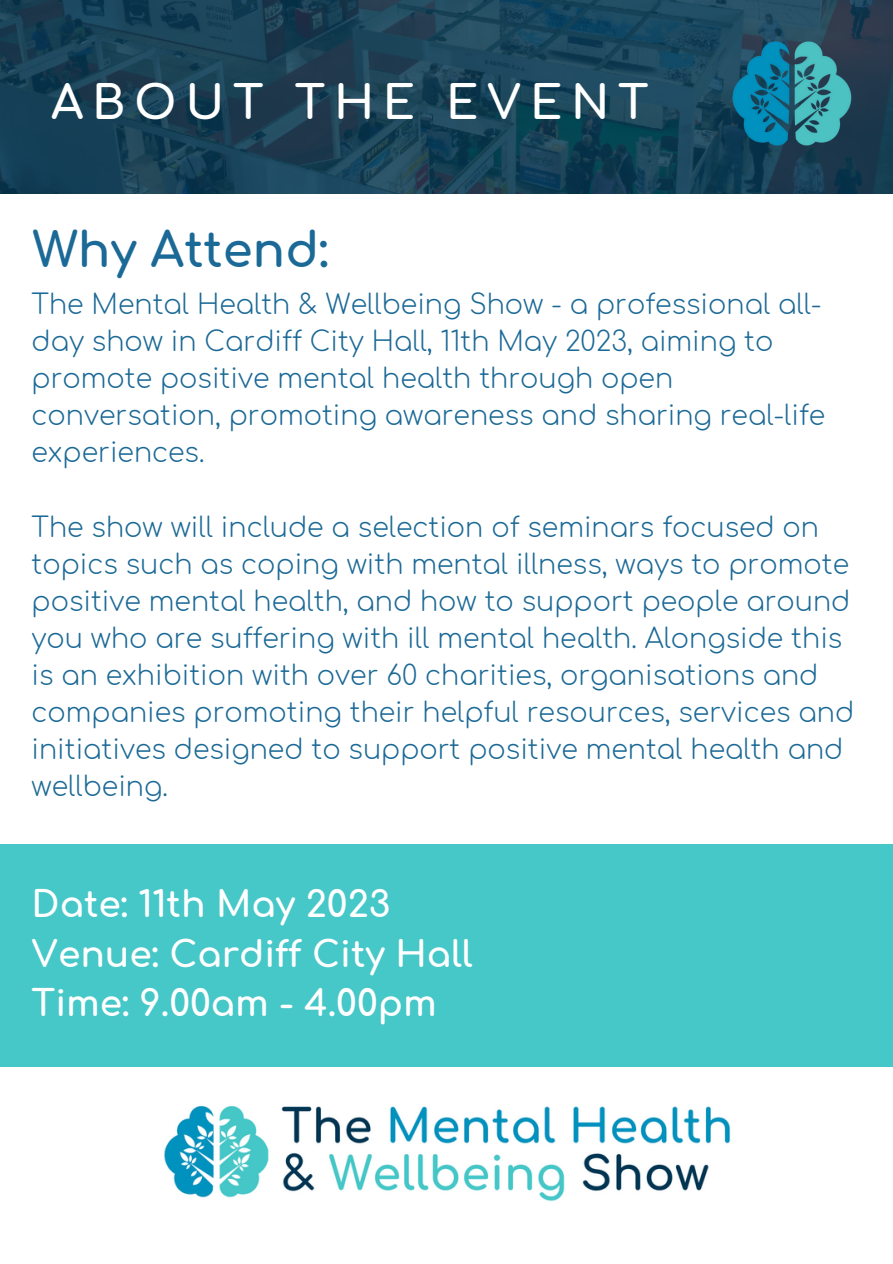
<style>
.page{position:relative;width:893px;height:1264px;background:#fff}
.page>*{position:absolute;margin:0;border:0;box-sizing:border-box;transform-origin:0 0}
.t1{font:700 48px "Comfortaa";color:#1b6996}
.t2{font:700 46.05px "Comfortaa";letter-spacing:.19em;color:#fff}
.t3{font:700 36px/49.5px "Comfortaa";color:#fff}
.t4{font:300 27px/37px "Comfortaa";color:#1b6996}
</style>
<div class="page">
<img style="left:0;top:0;width:892px;height:194px">
<div style="left:0;top:844px;width:892px;height:223px;background:#46c7c8"></div>
<img style="left:707px;top:12px;width:169px;height:168px">
<img style="left:164px;top:1106px;width:566px;height:95px">
<h2 class="t2" style="left:51px;top:78px;width:599px">ABOUT THE EVENT</h2>
<h1 class="t1" style="left:33px;top:224px;width:297px">Why Attend:</h1>
<p class="t4" style="left:32px;top:286px;width:795px">The Mental Health &amp; Wellbeing Show - a professional all&shy;day show in Cardiff City Hall, 11th May 2023, aiming to promote positive mental health through open conversation, promoting awareness and sharing real-life experiences.</p>
<p class="t4" style="left:32px;top:509px;width:824px">The show will include a selection of seminars focused on topics such as coping with mental illness, ways to promote positive mental health, and how to support people around you who are suffering with ill mental health. Alongside this is an exhibition with over 60 charities, organisations and companies promoting their helpful resources, services and initiatives designed to support positive mental health and wellbeing.</p>
<h3 class="t3" style="left:32px;top:880px;width:442px">Date: 11th May 2023<br>Venue: Cardiff City Hall<br>Time: 9.00am - 4.00pm</h3>
</div>
